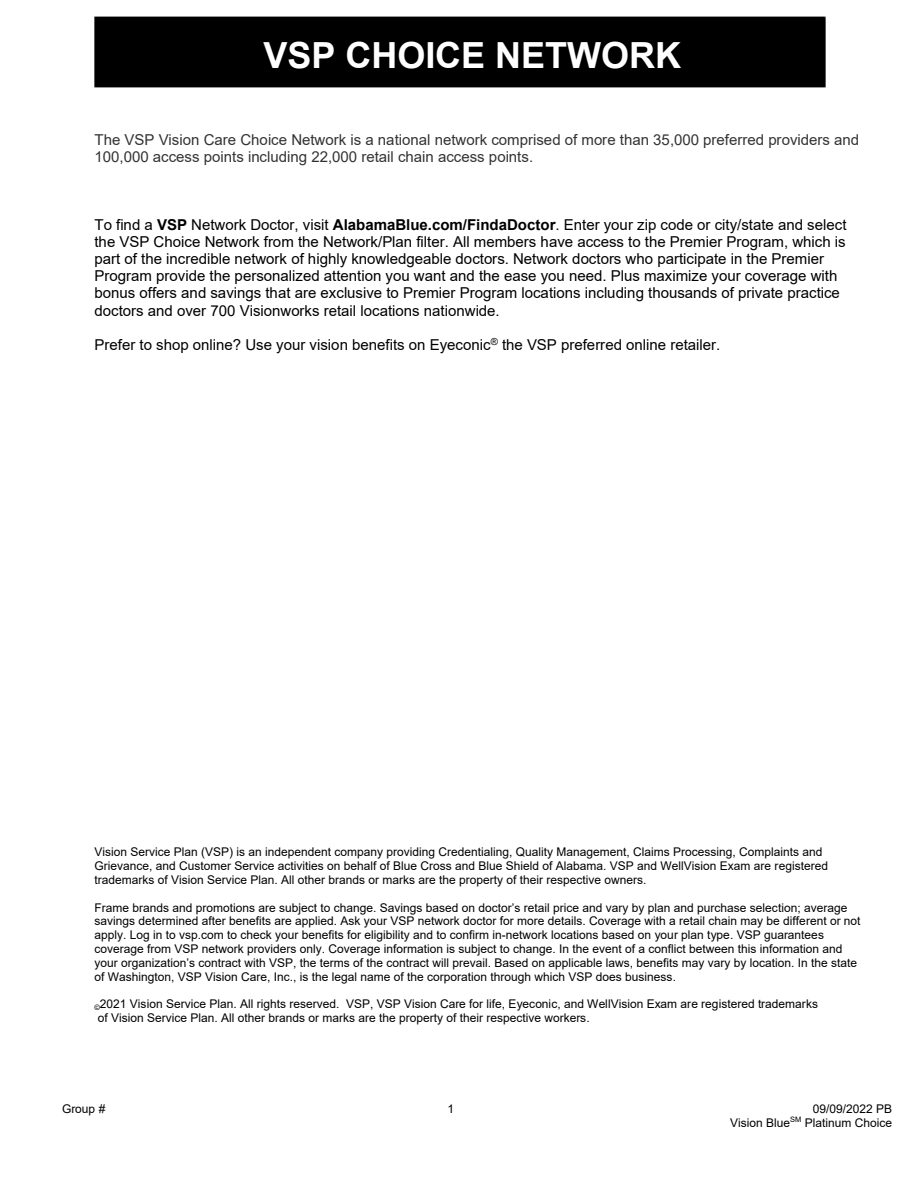
<style>
.page{position:relative;width:918px;height:1188px;background:#fff}
.page>*{position:absolute;margin:0;border:0;box-sizing:border-box;transform-origin:0 0}
.t1{font:700 36px "Arial";color:#fff}
.t2{font:15px/17.2px "Arial";color:#000}
.t3{font:15px/17.2px "Arial";color:#333}
.t4{font:12px/13.8px "Arial";color:#000}
.s1{font-weight:700}
</style>
<div class="page">
<div style="left:94px;top:16px;width:732px;height:72px;background:#000"></div>
<h1 class="t1" style="left:263px;top:30px;width:419px">VSP CHOICE NETWORK</h1>
<p class="t3" style="left:94px;top:131px;width:766px">The VSP Vision Care Choice Network is a national network comprised of more than 35,000 preferred providers and<br>100,000 access points including 22,000 retail chain access points.</p>
<p class="t2" style="left:95px;top:216px;width:754px">To find a <span class="s1">VSP</span> Network Doctor, visit <span class="s1">AlabamaBlue.com/FindaDoctor</span>. Enter your zip code or city/state and select the VSP Choice Network from the Network/Plan filter. All members have access to the Premier Program, which is part of the incredible network of highly knowledgeable doctors. Network doctors who participate in the Premier Program provide the personalized attention you want and the ease you need. Plus maximize your coverage with bonus offers and savings that are exclusive to Premier Program locations including thousands of private practice doctors and over 700 Visionworks retail locations nationwide.</p>
<p class="t2" style="left:95px;top:336px;width:627px">Prefer to shop online? Use your vision benefits on Eyeconic<sup>®</sup> the VSP preferred online retailer.</p>
<p class="t4" style="left:94px;top:845px;width:735px">Vision Service Plan (VSP) is an independent company providing Credentialing, Quality Management, Claims Processing, Complaints and<br>Grievance, and Customer Service activities on behalf of Blue Cross and Blue Shield of Alabama. VSP and WellVision Exam are registered trademarks of Vision Service Plan. All other brands or marks are the property of their respective owners.</p>
<p class="t4" style="left:94px;top:901px;width:768px">Frame brands and promotions are subject to change. Savings based on doctor’s retail price and vary by plan and purchase selection; average savings determined after benefits are applied. Ask your VSP network doctor for more details. Coverage with a retail chain may be different or not apply. Log in to vsp.com to check your benefits for eligibility and to confirm in-network locations based on your plan type. VSP guarantees coverage from VSP network providers only. Coverage information is subject to change. In the event of a conflict between this information and your organization’s contract with VSP, the terms of the contract will prevail. Based on applicable laws, benefits may vary by location. In the state of Washington, VSP Vision Care, Inc., is the legal name of the corporation through which VSP does business.</p>
<p class="t4" style="left:94px;top:997px;width:725px"><sub>©</sub>2021 Vision Service Plan. All rights reserved. VSP, VSP Vision Care for life, Eyeconic, and WellVision Exam are registered trademarks of Vision Service Plan. All other brands or marks are the property of their respective workers.</p>
<p class="t4" style="left:62px;top:1102px;width:45px">Group #</p>
<p class="t4" style="left:448px;top:1102px;width:8px">1</p>
<p class="t4" style="left:730px;top:1102px;width:163px;text-align:right">09/09/2022 PB<br>Vision Blue<sup>SM</sup> Platinum Choice</p>
</div>
